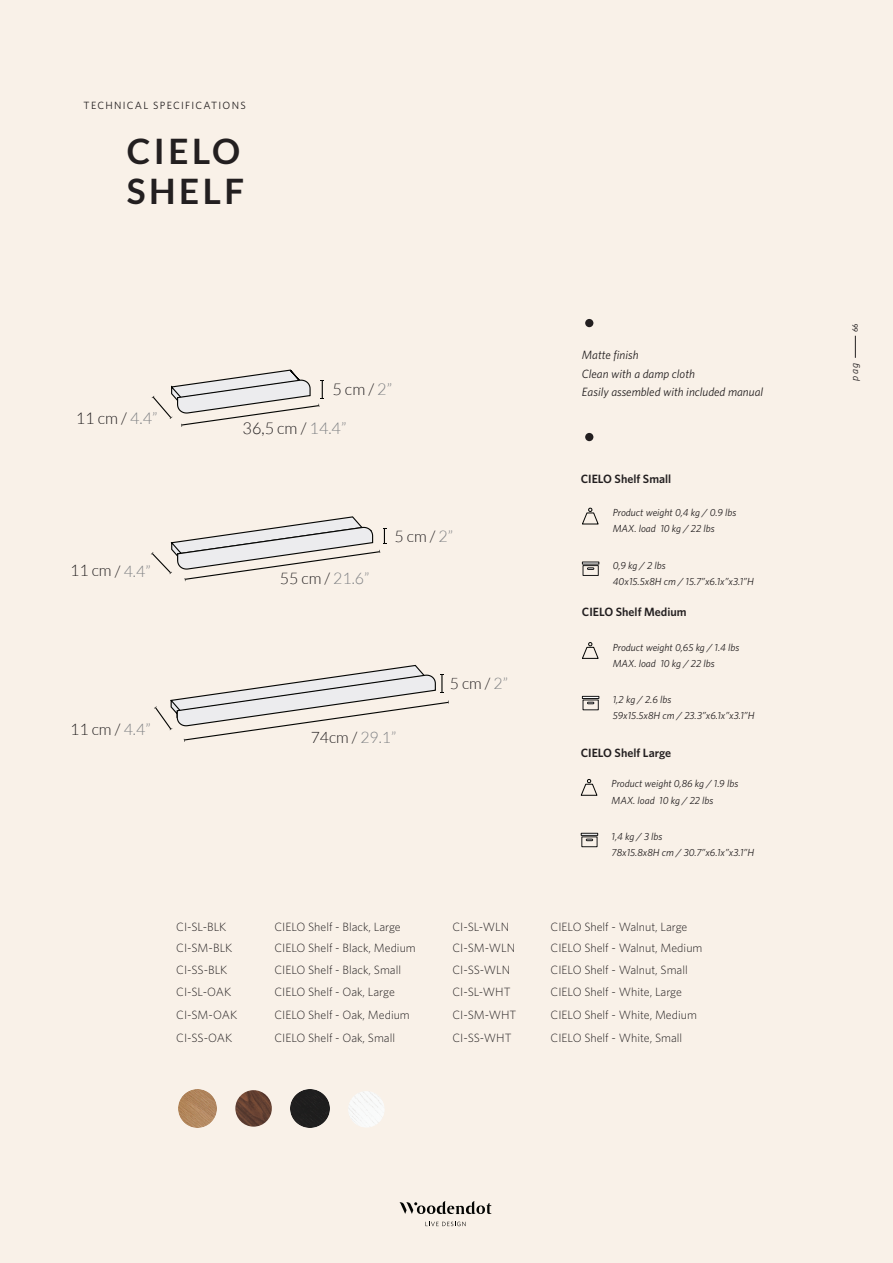
<style>
.page{position:relative;width:893px;height:1263px;background:#f9f1e8}
.page>*{position:absolute;margin:0;border:0;box-sizing:border-box;transform-origin:0 0}
.t1{font:700 35.1px/40.3px "Lato";letter-spacing:.1em;color:#231f20}
.t2{font:300 16.2px "Lato";color:#231f20}
.t3{font:300 15.9px "Lato";color:#231f20}
.t4{font:300 15.75px "Lato";color:#231f20}
.t5{font:300 12px "Whitney HTF";color:#231f20}
.t6{font:italic 12px/18.8px "Whitney HTF";color:#231f20}
.t7{font:600 12px "Whitney HTF";color:#231f20}
.t8{font:10.5px "Whitney HTF";letter-spacing:.12em;color:#231f20}
.t9{font:italic 10.5px "Whitney HTF";color:#231f20}
.t10{font:italic 10.2px/16px "Whitney HTF";color:#231f20}
.t11{font:7.5px "Lato";color:#231f20}
.s1{color:#808285}
</style>
<div class="page">
<svg style="left:425px;top:1222px;width:41px;height:4px"></svg>
<svg style="left:399px;top:1201px;width:93px;height:13px"></svg>
<svg style="left:855px;top:336px;width:1px;height:22px"></svg>
<div style="left:585px;top:433px;width:8px;height:8px;background:#231f20;border-radius:50%"></div>
<div style="left:583px;top:565px;width:16px;height:11px;border:1px solid #191919"></div>
<svg style="left:582px;top:562px;width:17px;height:8px"></svg>
<svg style="left:582px;top:507px;width:17px;height:18px"></svg>
<div style="left:585px;top:319px;width:8px;height:8px;background:#231f20;border-radius:50%"></div>
<img style="left:291px;top:1089px;width:38px;height:38px">
<img style="left:235px;top:1090px;width:37px;height:37px;border-radius:18px">
<img style="left:178px;top:1089px;width:38px;height:38px">
<img style="left:348px;top:1091px;width:37px;height:36px;border-radius:18px">
<svg style="left:587px;top:702px;width:7px;height:2px"></svg>
<div style="left:582px;top:696px;width:17px;height:3px;background:#fff;border:1px solid #191919"></div>
<svg style="left:582px;top:642px;width:17px;height:17px"></svg>
<div style="left:581px;top:836px;width:16px;height:11px;border:1px solid #191919"></div>
<svg style="left:586px;top:839px;width:7px;height:2px"></svg>
<div style="left:581px;top:833px;width:17px;height:3px;background:#fff;border:1px solid #191919"></div>
<svg style="left:580px;top:779px;width:18px;height:17px"></svg>
<svg style="left:152px;top:369px;width:172px;height:58px"></svg>
<svg style="left:151px;top:516px;width:235px;height:65px"></svg>
<svg style="left:154px;top:664px;width:295px;height:78px"></svg>
<p class="t8" style="left:84px;top:99px;width:164px">TECHNICAL SPECIFICATIONS</p>
<h1 class="t1" style="left:127px;top:130px;width:119px">CIELO<br>SHELF</h1>
<h2 class="t2" style="left:332px;top:380px;width:61px">5 cm / <span class="s1">2”</span></h2>
<h2 class="t2" style="left:76px;top:410px;width:83px">11 cm / <span class="s1">4.4”</span></h2>
<h3 class="t3" style="left:70px;top:562px;width:82px">11 cm / <span class="s1">4.4”</span></h3>
<h3 class="t3" style="left:70px;top:720px;width:82px">11 cm / <span class="s1">4.4”</span></h3>
<h2 class="t2" style="left:243px;top:419px;width:105px">36,5 cm / <span class="s1">14.4”</span></h2>
<h3 class="t3" style="left:280px;top:570px;width:91px">55 cm / <span class="s1">21.6”</span></h3>
<h3 class="t3" style="left:394px;top:528px;width:60px">5 cm / <span class="s1">2”</span></h3>
<h3 class="t4" style="left:450px;top:674px;width:59px">5 cm / <span class="s1">2”</span></h3>
<h3 class="t4" style="left:311px;top:728px;width:87px">74cm / <span class="s1">29.1”</span></h3>
<p class="t6" style="left:582px;top:345px;width:183px">Matte finish<br>Clean with a damp cloth<br>Easily assembled with included manual</p>
<p class="t7" style="left:581px;top:472px;width:92px">CIELO Shelf Small</p>
<p class="t10" style="left:613px;top:504px;width:125px">Product weight 0,4 kg / 0.9 lbs<br>MAX. load 10 kg / 22 lbs</p>
<p class="t10" style="left:613px;top:557px;width:142px">0,9 kg / 2 lbs<br>40x15.5x8H cm / 15.7”x6.1x”x3.1”H</p>
<p class="t7" style="left:582px;top:605px;width:106px">CIELO Shelf Medium</p>
<p class="t10" style="left:613px;top:639px;width:128px">Product weight 0,65 kg / 1.4 lbs<br>MAX. load 10 kg / 22 lbs</p>
<p class="t10" style="left:613px;top:692px;width:143px">1,2 kg / 2.6 lbs<br>59x15.5x8H cm / 23.3”x6.1x”x3.1”H</p>
<p class="t7" style="left:581px;top:746px;width:92px">CIELO Shelf Large</p>
<p class="t10" style="left:612px;top:776px;width:128px">Product weight 0,86 kg / 1.9 lbs<br>MAX. load 10 kg / 22 lbs</p>
<p class="t10" style="left:612px;top:828px;width:144px">1,4 kg / 3 lbs<br>78x15.8x8H cm / 30.7”x6.1x”x3.1”H</p>
<p class="t5" style="left:176px;top:919px;width:52px">CI-SL-BLK</p>
<p class="t5" style="left:274px;top:919px;width:128px">CIELO Shelf - Black, Large</p>
<p class="t5" style="left:176px;top:941px;width:58px">CI-SM-BLK</p>
<p class="t5" style="left:274px;top:941px;width:143px">CIELO Shelf - Black, Medium</p>
<p class="t5" style="left:176px;top:963px;width:53px">CI-SS-BLK</p>
<p class="t5" style="left:274px;top:963px;width:128px">CIELO Shelf - Black, Small</p>
<p class="t5" style="left:176px;top:985px;width:57px">CI-SL-OAK</p>
<p class="t5" style="left:274px;top:985px;width:122px">CIELO Shelf - Oak, Large</p>
<p class="t5" style="left:176px;top:1008px;width:62px">CI-SM-OAK</p>
<p class="t5" style="left:274px;top:1008px;width:137px">CIELO Shelf - Oak, Medium</p>
<p class="t5" style="left:176px;top:1030px;width:58px">CI-SS-OAK</p>
<p class="t5" style="left:274px;top:1030px;width:122px">CIELO Shelf - Oak, Small</p>
<p class="t5" style="left:452px;top:919px;width:58px">CI-SL-WLN</p>
<p class="t5" style="left:551px;top:919px;width:138px">CIELO Shelf - Walnut, Large</p>
<p class="t5" style="left:452px;top:941px;width:64px">CI-SM-WLN</p>
<p class="t5" style="left:551px;top:941px;width:153px">CIELO Shelf - Walnut, Medium</p>
<p class="t5" style="left:452px;top:963px;width:59px">CI-SS-WLN</p>
<p class="t5" style="left:551px;top:963px;width:139px">CIELO Shelf - Walnut, Small</p>
<p class="t5" style="left:452px;top:985px;width:59px">CI-SL-WHT</p>
<p class="t5" style="left:551px;top:985px;width:133px">CIELO Shelf - White, Large</p>
<p class="t5" style="left:452px;top:1008px;width:65px">CI-SM-WHT</p>
<p class="t5" style="left:551px;top:1008px;width:148px">CIELO Shelf - White, Medium</p>
<p class="t5" style="left:452px;top:1030px;width:60px">CI-SS-WHT</p>
<p class="t5" style="left:551px;top:1030px;width:133px">CIELO Shelf - White, Small</p>
<p class="t11" style="left:851px;top:332px;width:10px;rotate:-90deg">66</p>
<p class="t9" style="left:848px;top:381px;width:19px;rotate:-90deg">pag</p>
</div>
